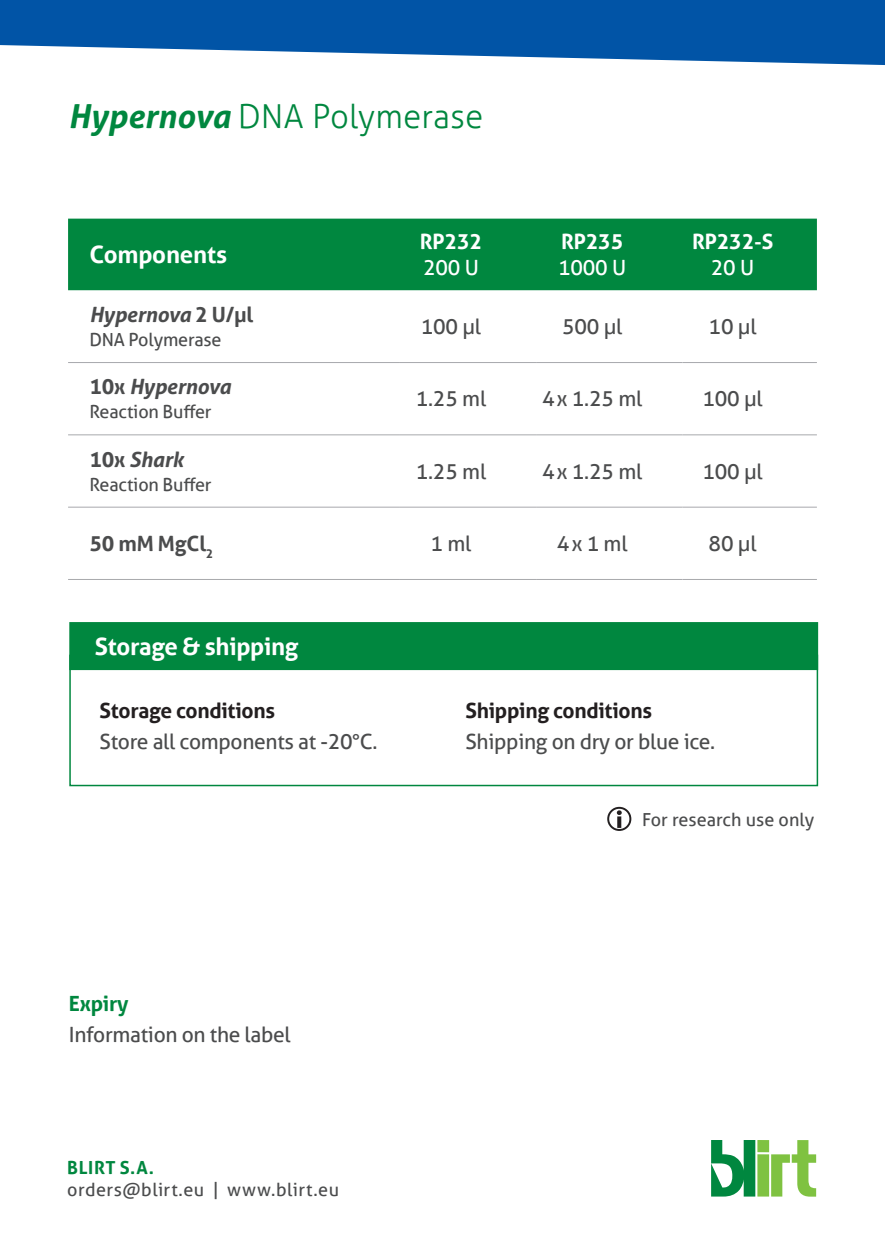
<style>
.page{position:relative;width:885px;height:1242px;background:#fff}
.page>*{position:absolute;margin:0;border:0;box-sizing:border-box;transform-origin:0 0}
.t1{font:300 33px "Aller";color:#00873f}
.p_tabela{font:700 24px "Aller";letter-spacing:-.015em;color:#fff}
.p_tabela_align_centr{font:21px "Aller";letter-spacing:-.015em;color:#4b4c4d}
.t2{font:700 21px "Aller";letter-spacing:-.015em;color:#231f20}
.p_tabela-2{font:italic 700 21px "Aller";letter-spacing:-.01em;color:#4b4c4d}
.p_tabela-3{font:700 21px/25.5px "Aller";letter-spacing:-.01em;color:#fff}
.p_tabela-4{font:700 21px "Aller";letter-spacing:-.01em;color:#4b4c4d}
.t3{font:700 21px "Aller";letter-spacing:-.015em;color:#00873f}
.p_tabela-5{font:21px "Aller";color:#fff}
.p_tabela-6{font:18px "Aller";letter-spacing:-.01em;color:#4b4c4d}
._6pt{font:18px "Aller";letter-spacing:.02em;color:#4b4c4d}
._6pt-2{font:18px "Aller";color:#4b4c4d}
.t4{font:700 18px "Aller";letter-spacing:.035em;color:#00873f}
.s1{font-weight:700;font-style:italic}
.s2{font-weight:400}
.s3{font-style:normal}
</style>
<div class="page">
<svg style="left:0;top:0;width:884px;height:65px;background:#276eb3"></svg>
<div style="left:68px;top:219px;width:748px;height:71px;background:#00873f"></div>
<hr style="left:68px;top:362px;width:332px;height:1px;background:#a8a9ad">
<hr style="left:400px;top:362px;width:136px;height:1px;background:#a8a9ad">
<hr style="left:536px;top:362px;width:146px;height:1px;background:#a8a9ad">
<hr style="left:682px;top:362px;width:134px;height:1px;background:#a8a9ad">
<hr style="left:68px;top:434px;width:332px;height:1px;background:#a8a9ad">
<hr style="left:400px;top:434px;width:136px;height:1px;background:#a8a9ad">
<hr style="left:536px;top:434px;width:146px;height:1px;background:#a8a9ad">
<hr style="left:682px;top:434px;width:134px;height:1px;background:#a8a9ad">
<hr style="left:68px;top:506px;width:332px;height:2px;background:#a8a9ad">
<hr style="left:400px;top:506px;width:136px;height:2px;background:#a8a9ad">
<hr style="left:536px;top:506px;width:146px;height:2px;background:#a8a9ad">
<hr style="left:682px;top:506px;width:134px;height:2px;background:#a8a9ad">
<hr style="left:68px;top:579px;width:332px;height:1px;background:#a8a9ad">
<hr style="left:400px;top:579px;width:136px;height:1px;background:#a8a9ad">
<hr style="left:536px;top:579px;width:146px;height:1px;background:#a8a9ad">
<hr style="left:682px;top:579px;width:134px;height:1px;background:#a8a9ad">
<svg style="left:607px;top:807px;width:24px;height:24px"></svg>
<div style="left:69px;top:654px;width:749px;height:132px;border:2px solid #00873f"></div>
<div style="left:69px;top:622px;width:749px;height:48px;background:#00873f"></div>
<svg style="left:711px;top:1140px;width:44px;height:56px"></svg>
<div style="left:757px;top:1140px;width:12px;height:12px;background:#7fc241"></div>
<div style="left:757px;top:1154px;width:12px;height:42px;background:#7fc241"></div>
<svg style="left:771px;top:1140px;width:45px;height:56px"></svg>
<p class="t1" style="left:68px;top:96px;width:416px"><span class="s1">Hypernova</span> DNA Polymerase</p>
<p class="p_tabela" style="left:89px;top:240px;width:139px">Components</p>
<p class="p_tabela-3" style="left:420px;top:229px;width:64px">RP232</p>
<p class="p_tabela-5" style="left:423px;top:255px;width:57px">200 U</p>
<p class="p_tabela-3" style="left:558px;top:229px;width:70px">RP235<br><span class="s2">1000 U</span></p>
<p class="p_tabela-3" style="left:692px;top:229px;width:83px;text-align:center">RP232-S<br><span class="s2">20 U</span></p>
<p class="p_tabela-2" style="left:89px;top:301px;width:165px">Hypernova <span class="s3">2 U/µl</span></p>
<p class="p_tabela-6" style="left:89px;top:329px;width:134px">DNA Polymerase</p>
<p class="p_tabela-2" style="left:89px;top:374px;width:143px"><span class="s3">10x</span> Hypernova</p>
<p class="p_tabela-6" style="left:89px;top:401px;width:124px">Reaction Buffer</p>
<p class="p_tabela-2" style="left:89px;top:446px;width:96px"><span class="s3">10x</span> Shark</p>
<p class="p_tabela-6" style="left:89px;top:473px;width:124px">Reaction Buffer</p>
<p class="p_tabela_align_centr" style="left:420px;top:314px;width:62px">100 µ l</p>
<p class="p_tabela_align_centr" style="left:562px;top:314px;width:62px">500 µl</p>
<p class="p_tabela_align_centr" style="left:708px;top:314px;width:50px">10 µl</p>
<p class="p_tabela_align_centr" style="left:415px;top:386px;width:72px">1.25 ml</p>
<p class="p_tabela_align_centr" style="left:542px;top:386px;width:102px">4x 1.25 ml</p>
<p class="p_tabela_align_centr" style="left:702px;top:386px;width:62px">100 µ l</p>
<p class="p_tabela_align_centr" style="left:415px;top:458px;width:72px">1.25 ml</p>
<p class="p_tabela_align_centr" style="left:542px;top:458px;width:102px">4x 1.25 ml</p>
<p class="p_tabela_align_centr" style="left:702px;top:458px;width:62px">100 µ l</p>
<p class="p_tabela-4" style="left:89px;top:530px;width:125px">50 mM MgCl<sub>2</sub></p>
<p class="p_tabela_align_centr" style="left:430px;top:531px;width:42px">1 ml</p>
<p class="p_tabela_align_centr" style="left:557px;top:531px;width:72px">4x 1 ml</p>
<p class="p_tabela_align_centr" style="left:708px;top:531px;width:50px">80 µl</p>
<p class="p_tabela" style="left:95px;top:631px;width:205px">Storage &amp; shipping</p>
<p class="t2" style="left:100px;top:697px;width:177px">Storage conditions</p>
<p class="p_tabela_align_centr" style="left:100px;top:729px;width:279px">Store all components at -20°C.</p>
<p class="t3" style="left:69px;top:990px;width:61px">Expiry</p>
<p class="p_tabela_align_centr" style="left:69px;top:1022px;width:223px">Information on the label</p>
<p class="t4" style="left:67px;top:1156px;width:88px">BLIRT S.A.</p>
<p class="_6pt" style="left:67px;top:1179px;width:273px">orders@blirt.eu | www.blirt.eu</p>
<p class="t2" style="left:465px;top:697px;width:188px">Shipping conditions</p>
<p class="p_tabela_align_centr" style="left:465px;top:729px;width:251px">Shipping on dry or blue ice.</p>
<p class="_6pt-2" style="left:642px;top:808px;width:174px">For research use only</p>
</div>
